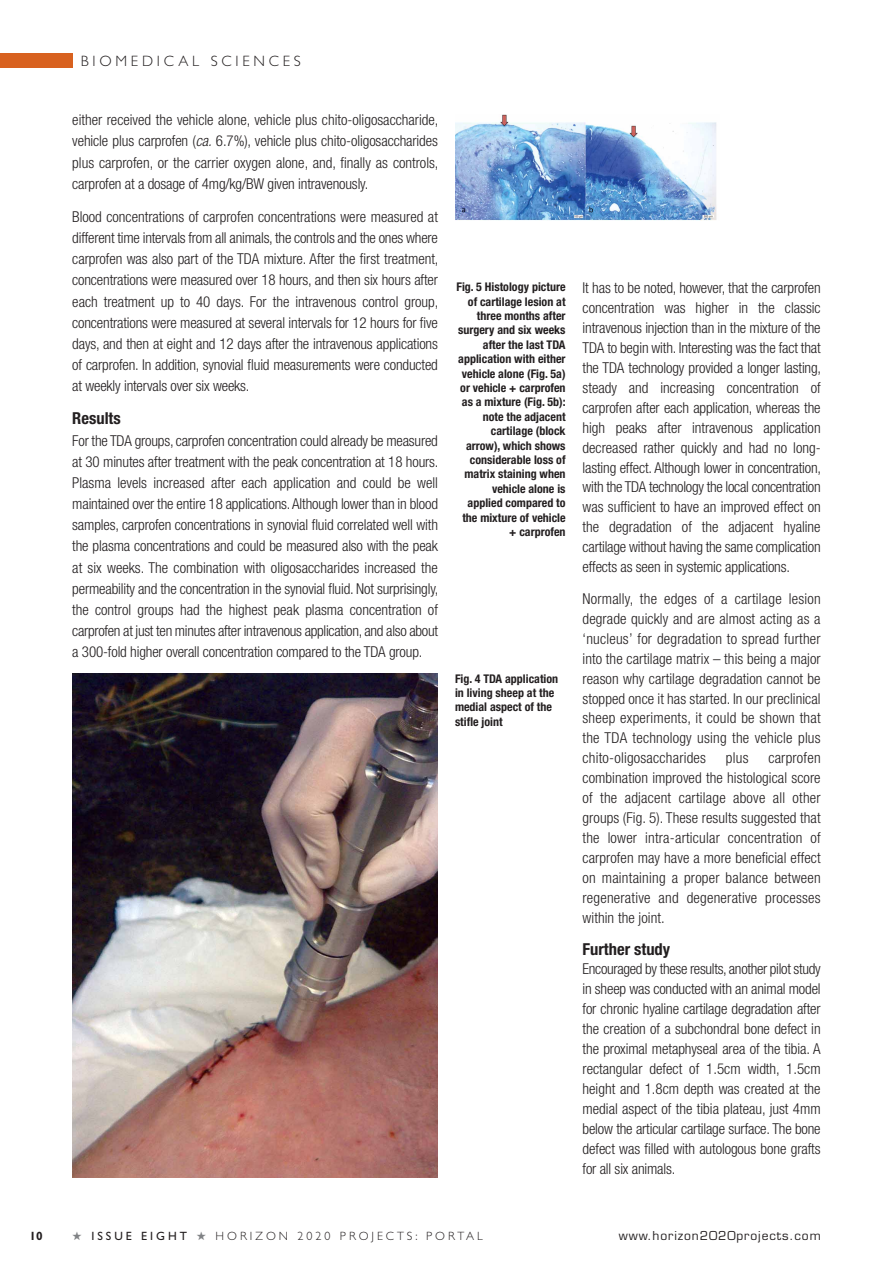
<style>
.page{position:relative;width:893px;height:1263px;background:#fff}
.page>*{position:absolute;margin:0;border:0;box-sizing:border-box;transform-origin:0 0}
.t1{font:700 condensed 16.5px "Helvetica Neue LT Std";color:#231f20}
.t2{font:300 condensed 15px/20px "Helvetica Neue LT Std";letter-spacing:-.01em;color:#231f20;text-align:justify}
.t3{font:300 15px "Gill Sans Std";letter-spacing:.25em;color:#231f20}
.t4{font:700 condensed 12px/14.4px "Helvetica Neue LT Std";color:#231f20;text-align:right}
.t5{font:300 12px "Gill Sans Std";letter-spacing:.25em;color:#231f20}
.t6{font:12px "Eurostile LT Std";letter-spacing:.075em;color:#231f20}
.t7{font:700 12px "Gill Sans Std";color:#231f20}
.s1{font-style:italic}
.s2{color:#808285}
.s3{font-weight:400}
</style>
<div class="page">
<div style="left:0;top:53px;width:72px;height:15px;background:#d8611f"></div>
<img style="left:72px;top:674px;width:366px;height:504px">
<img style="left:455px;top:115px;width:262px;height:106px">
<p class="t3" style="left:81px;top:56px;width:222px">BIOMEDICAL SCIENCES</p>
<p class="t2" style="left:72px;top:111px;width:368px;line-height:21.1px">either received the vehicle alone, vehicle plus chito-oligosaccharide, vehicle plus carprofen (<span class="s1">ca.</span> 6.7%), vehicle plus chito-oligosaccharides plus carprofen, or the carrier oxygen alone, and, finally as controls, carprofen at a dosage of 4mg/kg/BW given intravenously.</p>
<p class="t2" style="left:72px;top:207px;width:368px;line-height:21.1px">Blood concentrations of carprofen concentrations were measured at different time intervals from all animals, the controls and the ones where carprofen was also part of the TDA mixture. After the first treatment, concentrations were measured over 18 hours, and then six hours after each treatment up to 40 days. For the intravenous control group, concentrations were measured at several intervals for 12 hours for five days, and then at eight and 12 days after the intravenous applications of carprofen. In addition, synovial fluid measurements were conducted at weekly intervals over six weeks.</p>
<p class="t1" style="left:72px;top:413px;width:50px">Results</p>
<p class="t2" style="left:72px;top:431px;width:368px;line-height:21.1px">For the TDA groups, carprofen concentration could already be measured at 30 minutes after treatment with the peak concentration at 18 hours.<br>Plasma levels increased after each application and could be well maintained over the entire 18 applications. Although lower than in blood samples, carprofen concentrations in synovial fluid correlated well with the plasma concentrations and could be measured also with the peak at six weeks. The combination with oligosaccharides increased the permeability and the concentration in the synovial fluid. Not surprisingly, the control groups had the highest peak plasma concentration of carprofen at just ten minutes after intravenous application, and also about a 300-fold higher overall concentration compared to the TDA group.</p>
<p class="t4" style="left:456px;top:281px;width:111px">Fig. 5 Histology picture of cartilage lesion at three months after surgery and six weeks after the last TDA application with either vehicle alone (Fig. 5a) or vehicle + carprofen as a mixture (Fig. 5b): note the adjacent cartilage (block arrow), which shows considerable loss of matrix staining when vehicle alone is applied compared to the mixture of vehicle + carprofen</p>
<p class="t4" style="left:455px;top:672px;width:105px;text-align:left">Fig. 4 TDA application in living sheep at the medial aspect of the stifle joint</p>
<p class="t2" style="left:583px;top:279px;width:240px">It has to be noted, however, that the carprofen concentration was higher in the classic intravenous injection than in the mixture of the TDA to begin with. Interesting was the fact that the TDA technology provided a longer lasting, steady and increasing concentration of carprofen after each application, whereas the high peaks after intravenous application decreased rather quickly and had no long&shy;lasting effect. Although lower in concentration, with the TDA technology the local concentration was sufficient to have an improved effect on the degradation of the adjacent hyaline cartilage without having the same complication effects as seen in systemic applications.</p>
<p class="t2" style="left:583px;top:590px;width:240px">Normally, the edges of a cartilage lesion degrade quickly and are almost acting as a ‘nucleus’ for degradation to spread further into the cartilage matrix – this being a major reason why cartilage degradation cannot be stopped once it has started. In our preclinical sheep experiments, it could be shown that the TDA technology using the vehicle plus chito-oligosaccharides</p>
<p class="t2" style="left:583px;top:749px;width:240px;text-indent:186px">carprofen combination improved the histological score of the adjacent cartilage above all other groups (Fig. 5). These results suggested that the lower intra-articular concentration of carprofen may have a more beneficial effect on maintaining a proper balance between regenerative and degenerative processes within the joint.</p>
<p class="t1" style="left:583px;top:943px;width:89px">Further study</p>
<p class="t2" style="left:583px;top:960px;width:240px">Encouraged by these results, another pilot study in sheep was conducted with an animal model for chronic hyaline cartilage degradation after the creation of a subchondral bone defect in the proximal metaphyseal area of the tibia. A rectangular defect of 1.5cm width, 1.5cm height and 1.8cm depth was created at the medial aspect of the tibia plateau, just 4mm below the articular cartilage surface. The bone defect was filled with autologous bone grafts for all six animals.</p>
<p class="t2" style="left:726px;top:749px;width:24px">plus</p>
<p class="t7" style="left:30px;top:1228px;width:15px">10</p>
<p class="t5" style="left:72px;top:1231px;width:412px"><span class="s2">★</span> <span class="s3">ISSUE EIGHT</span> <span class="s2">★</span> HORIZON 2020 PROJECTS: PORTAL</p>
<p class="t6" style="left:619px;top:1228px;width:203px">www.horizon2020projects.com</p>
</div>
